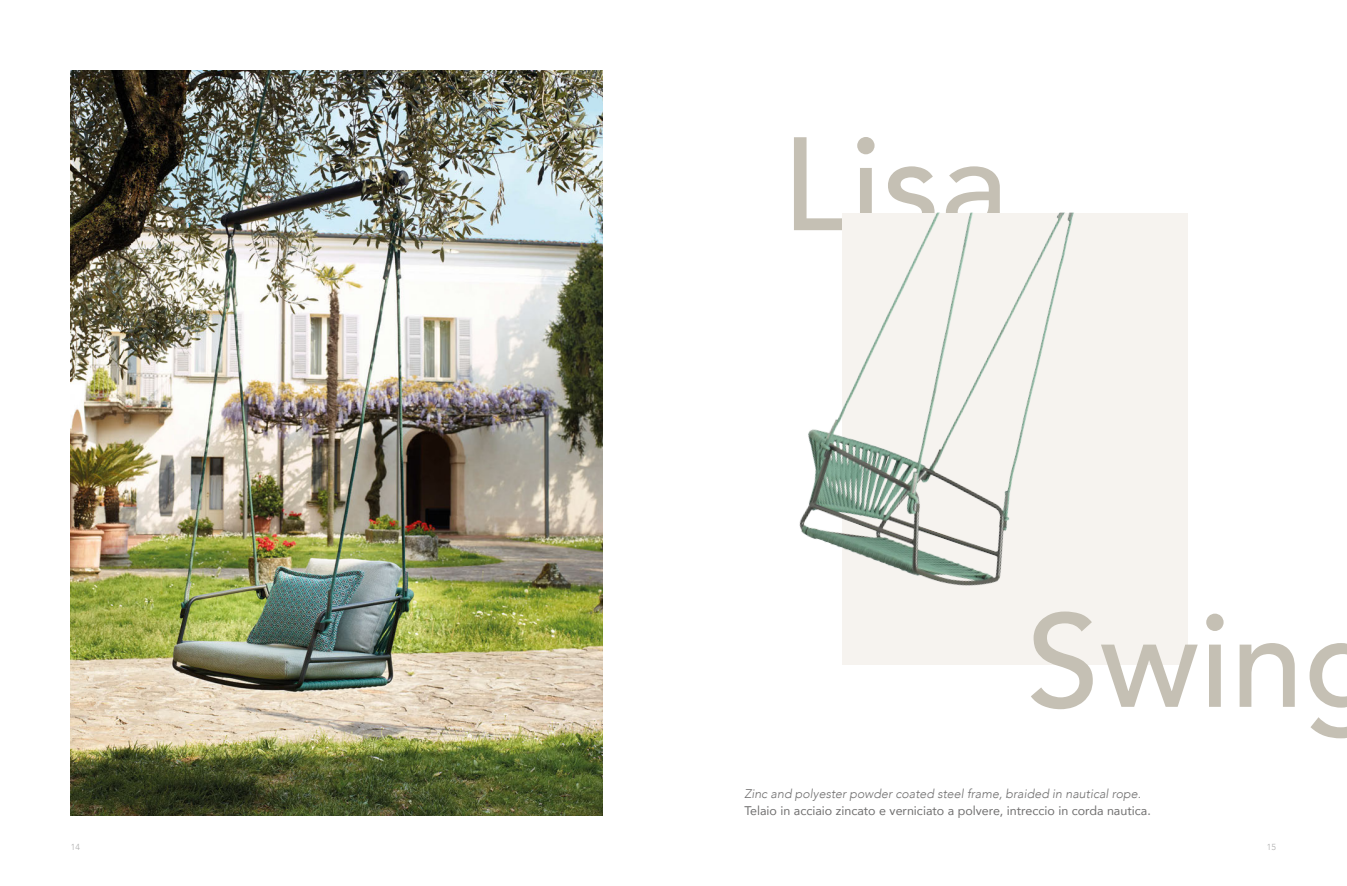
<style>
.page{position:relative;width:1347px;height:886px;background:#fff}
.page>*{position:absolute;margin:0;border:0;box-sizing:border-box;transform-origin:0 0}
.t1{font:500 131.25px "Avenir";color:#c5c0b4}
.t2{font:12.5px "Avenir";color:#706f6f}
.t3{font:italic 300 12.5px "Avenir";color:#706f6f}
.t4{font:300 8.75px "Avenir";color:#aeaeae}
</style>
<div class="page">
<div style="left:842px;top:213px;width:345px;height:451px;background:#f6f3ef"></div>
<img style="left:799px;top:213px;width:275px;height:373px">
<img style="left:71px;top:71px;width:531px;height:744px">
<h1 class="t1" style="left:782px;top:71px;width:228px">Lisa</h1>
<h1 class="t1" style="left:1026px;top:548px;width:359px">Swing</h1>
<p class="t3" style="left:744px;top:786px;width:398px">Zinc and polyester powder coated steel frame, braided in nautical rope.</p>
<p class="t2" style="left:744px;top:801px;width:408px">Telaio in acciaio zincato e verniciato a polvere, intreccio in corda nautica.</p>
<p class="t4" style="left:71px;top:842px;width:11px">14</p>
<p class="t4" style="left:1266px;top:842px;width:11px">15</p>
</div>
